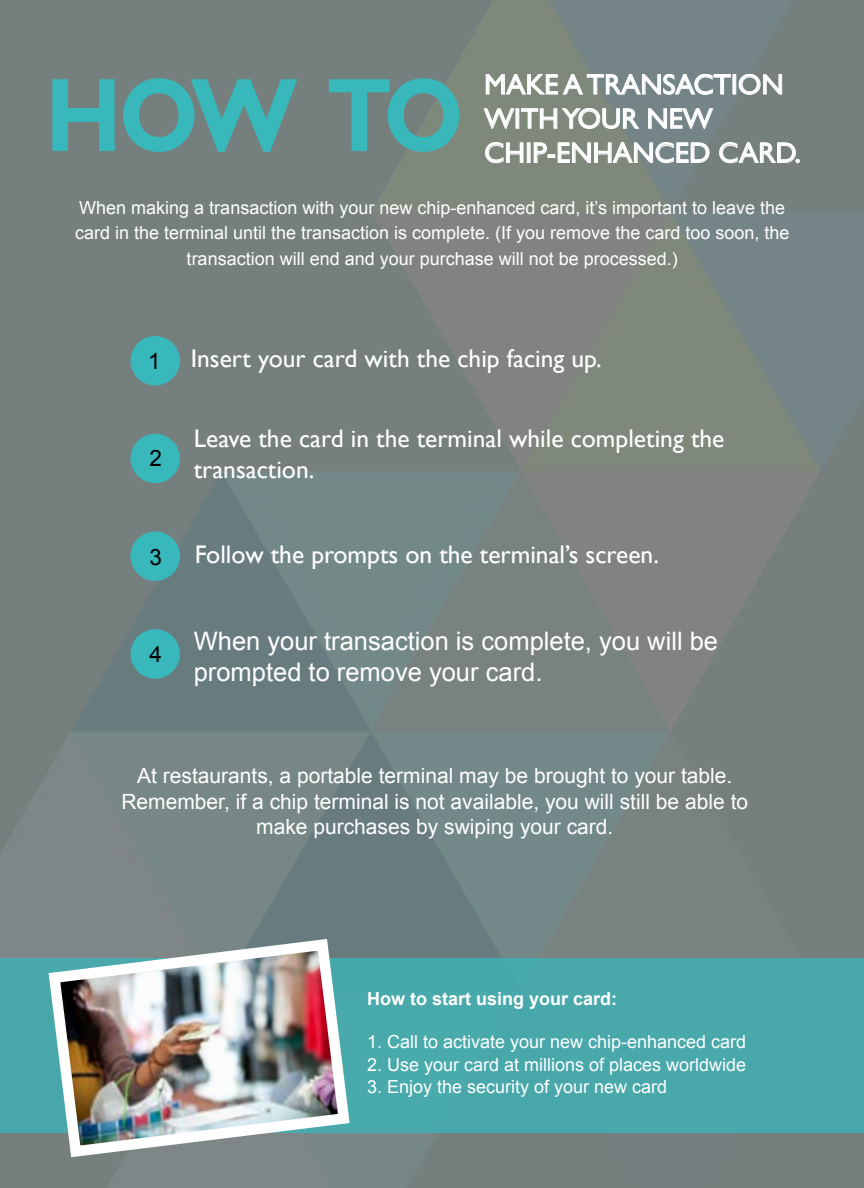
<style>
.page{position:relative;width:864px;height:1188px;background:#fff}
.page>*{position:absolute;margin:0;border:0;box-sizing:border-box;transform-origin:0 0}
.t1{font:700 105.3px "Gill Sans";color:#38b8bb;scale:.87 1}
.t2{font:28.5px/34.2px "Gill Sans";color:#fff}
.t3{font:25.5px/30.6px "Gill Sans";color:#fff}
.t4{font:25.5px/30.6px "Arial";color:#fff}
.t5{font:22.5px "Arial";color:#000}
.t6{font:21px/25.2px "Arial";color:#fff;text-align:center}
.t7{font:18px/25.5px "Arial";color:#fff;text-align:center}
.t8{font:700 18px "Arial";color:#fff}
</style>
<div class="page">
<img style="left:0;top:0;width:864px;height:1188px">
<svg style="left:486px;top:74px;width:245px;height:21px;background:#98a29f"></svg>
<div style="left:733px;top:75px;width:3px;height:19px;border:1px solid #fff"></div>
<svg style="left:738px;top:74px;width:44px;height:21px"></svg>
<svg style="left:483px;top:108px;width:32px;height:21px"></svg>
<div style="left:516px;top:109px;width:3px;height:19px;border:1px solid #fff"></div>
<svg style="left:521px;top:108px;width:118px;height:21px;background:#99a29a"></svg>
<svg style="left:648px;top:108px;width:65px;height:21px"></svg>
<svg style="left:485px;top:142px;width:39px;height:21px"></svg>
<div style="left:527px;top:143px;width:3px;height:19px;border:1px solid #fff"></div>
<svg style="left:534px;top:142px;width:176px;height:21px;background:#9ba49f"></svg>
<svg style="left:719px;top:142px;width:81px;height:21px;background:#959d9c"></svg>
<div style="left:130px;top:336px;width:50px;height:49px;background:#38b8bb;border-radius:50%"></div>
<div style="left:130px;top:434px;width:50px;height:49px;background:#38b8bb;border-radius:50%"></div>
<div style="left:130px;top:531px;width:50px;height:50px;background:#38b8bb;border-radius:50%"></div>
<div style="left:130px;top:629px;width:50px;height:50px;background:#38b8bb;border-radius:50%"></div>
<div style="left:0;top:958px;width:864px;height:175px;background:#48a8aa"></div>
<img style="left:43px;top:933px;width:312px;height:230px">
<h1 class="t1" style="left:45px;top:52px;width:482px">HOW TO</h1>
<h2 class="t2" style="left:484px;top:68px;width:318px">MAKE A TRANSACTION<br>WITH YOUR NEW<br>CHIP-ENHANCED CARD.</h2>
<p class="t7" style="left:75px;top:195px;width:716px">When making a transaction with your new chip-enhanced card, it’s important to leave the card in the terminal until the transaction is complete. (If you remove the card too soon, the transaction will end and your purchase will not be processed.)</p>
<p class="t5" style="left:148px;top:346px;width:14px">1</p>
<p class="t5" style="left:150px;top:444px;width:14px">2</p>
<p class="t5" style="left:150px;top:542px;width:14px">3</p>
<p class="t5" style="left:150px;top:639px;width:14px">4</p>
<h3 class="t3" style="left:191px;top:344px;width:413px">Insert your card with the chip facing up.</h3>
<h3 class="t3" style="left:194px;top:424px;width:532px">Leave the card in the terminal while completing the transaction.</h3>
<h3 class="t3" style="left:195px;top:539px;width:466px">Follow the prompts on the terminal’s screen.</h3>
<h3 class="t4" style="left:194px;top:626px;width:526px">When your transaction is complete, you will be prompted to remove your card.</h3>
<p class="t6" style="left:121px;top:764px;width:628px">At restaurants, a portable terminal may be brought to your table.<br>Remember, if a chip terminal is not available, you will still be able to make purchases by swiping your card.</p>
<p class="t8" style="left:367px;top:986px;width:252px">How to start using your card:</p>
<p class="t7" style="left:367px;top:1030px;width:381px">1. Call to activate your new chip-enhanced card</p>
<p class="t7" style="left:367px;top:1052px;width:381px">2. Use your card at millions of places worldwide</p>
<p class="t7" style="left:367px;top:1074px;width:302px">3. Enjoy the security of your new card</p>
</div>
